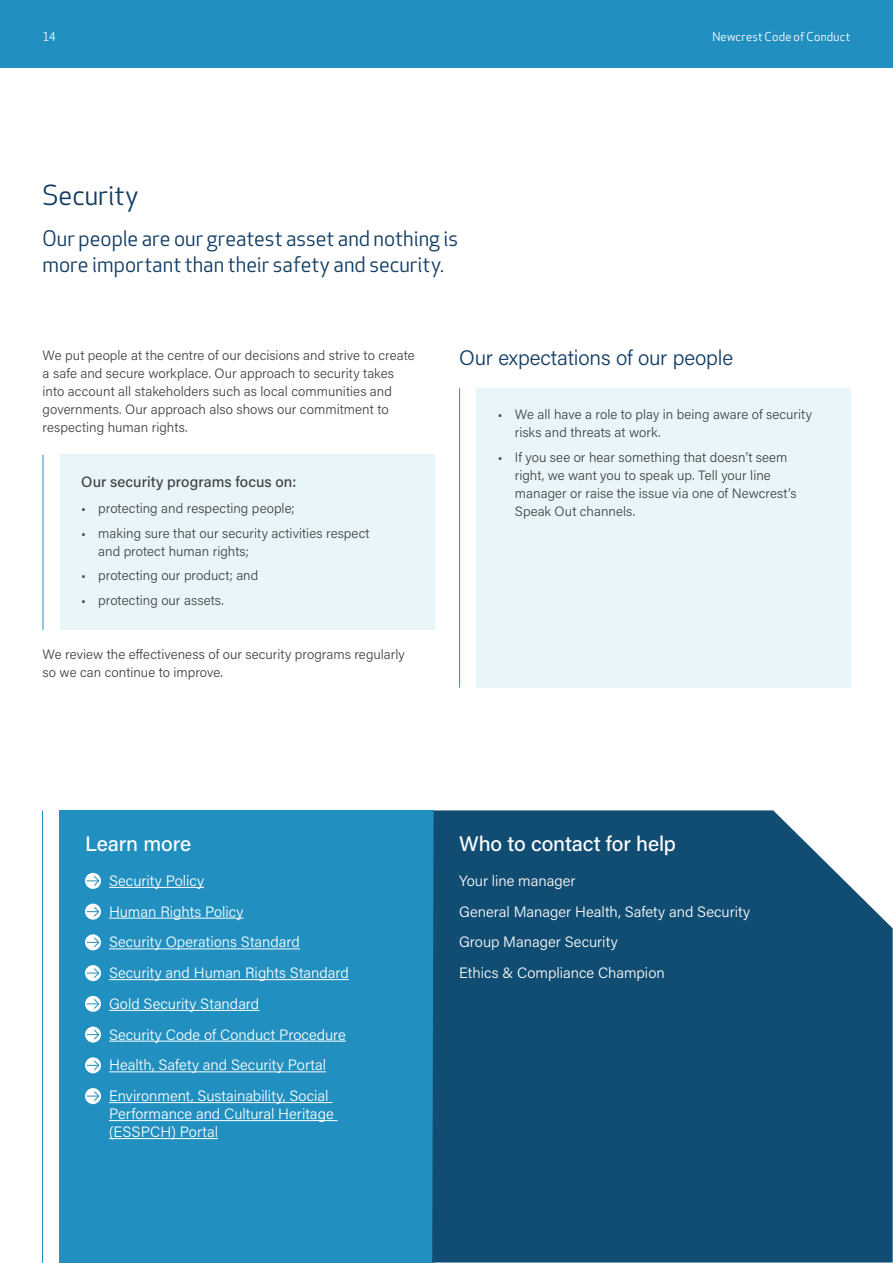
<style>
.page{position:relative;width:893px;height:1263px;background:#fff}
.page>*{position:absolute;margin:0;border:0;box-sizing:border-box;transform-origin:0 0}
.t1{font:27px "Apex New";color:#0f3a62}
.t2{font:21px/27px "Apex New";color:#0f3a62}
.t3{font:500 21px "Acumin Pro";letter-spacing:-.005em;color:#fff}
.t4{font:300 21px "Acumin Pro";letter-spacing:-.01em;color:#0f3a62}
.t5{font:300 15px/30.8px "Acumin Pro";color:#fff}
.t6{font:500 15px "Acumin Pro";color:#414042}
.t7{font:300 13.5px/18px "Acumin Pro";color:#414042}
.t8{font:12px "Apex New";letter-spacing:.02em;color:#fff}
</style>
<div class="page">
<div style="left:0;top:0;width:893px;height:68px;background:#2190c0"></div>
<div style="left:60px;top:455px;width:374px;height:175px;background:#e8f6fa"></div>
<hr style="left:43px;top:455px;width:1px;height:175px;background:#2190c0">
<div style="left:476px;top:388px;width:375px;height:300px;background:#e8f6fa"></div>
<hr style="left:459px;top:388px;width:1px;height:300px;background:#2190c0">
<div style="left:60px;top:810px;width:374px;height:453px;background:#2190c0"></div>
<div style="left:432px;top:810px;width:461px;height:453px;background:#114d73"></div>
<hr style="left:109px;top:887px;width:95px;height:1px;background:#fff">
<hr style="left:109px;top:918px;width:134px;height:1px;background:#fff">
<hr style="left:109px;top:949px;width:191px;height:1px;background:#fff">
<hr style="left:109px;top:979px;width:240px;height:1px;background:#fff">
<hr style="left:109px;top:1010px;width:150px;height:1px;background:#fff">
<hr style="left:109px;top:1041px;width:237px;height:1px;background:#fff">
<hr style="left:109px;top:1071px;width:217px;height:1px;background:#fff">
<hr style="left:109px;top:1102px;width:223px;height:1px;background:#fff">
<hr style="left:109px;top:1120px;width:229px;height:1px;background:#fff">
<hr style="left:109px;top:1138px;width:109px;height:1px;background:#fff">
<svg style="left:85px;top:873px;width:16px;height:16px"></svg>
<svg style="left:87px;top:875px;width:13px;height:12px"></svg>
<svg style="left:85px;top:904px;width:16px;height:16px"></svg>
<svg style="left:87px;top:906px;width:13px;height:11px"></svg>
<svg style="left:85px;top:934px;width:16px;height:16px"></svg>
<svg style="left:87px;top:937px;width:13px;height:11px"></svg>
<svg style="left:85px;top:965px;width:16px;height:16px"></svg>
<svg style="left:87px;top:967px;width:13px;height:12px"></svg>
<svg style="left:85px;top:996px;width:16px;height:16px"></svg>
<svg style="left:87px;top:998px;width:13px;height:12px"></svg>
<svg style="left:85px;top:1027px;width:16px;height:16px"></svg>
<svg style="left:87px;top:1029px;width:13px;height:11px"></svg>
<svg style="left:85px;top:1057px;width:16px;height:16px"></svg>
<svg style="left:87px;top:1060px;width:13px;height:11px"></svg>
<svg style="left:85px;top:1088px;width:16px;height:16px"></svg>
<svg style="left:87px;top:1090px;width:13px;height:12px"></svg>
<hr style="left:42px;top:810px;width:1px;height:453px;background:#2190c0">
<p class="t8" style="left:43px;top:32px;width:15px">14</p>
<p class="t8" style="left:712px;top:32px;width:139px">Newcrest Code of Conduct</p>
<h1 class="t1" style="left:43px;top:185px;width:97px">Security</h1>
<h2 class="t2" style="left:43px;top:227px;width:417px">Our people are our greatest asset and nothing is more important than their safety and security.</h2>
<p class="t7" style="left:43px;top:347px;width:374px">We put people at the centre of our decisions and strive to create a safe and secure workplace. Our approach to security takes into account all stakeholders such as local communities and governments. Our approach also shows our commitment to respecting human rights.</p>
<p class="t6" style="left:81px;top:475px;width:216px">Our security programs focus on:</p>
<p class="t7" style="left:81px;top:500px;width:215px">• protecting and respecting people;</p>
<p class="t7" style="left:98px;top:525px;width:273px;text-indent:-17px">• making sure that our security activities respect and protect human rights;</p>
<p class="t7" style="left:81px;top:567px;width:179px">• protecting our product; and</p>
<p class="t7" style="left:81px;top:592px;width:144px">• protecting our assets.</p>
<p class="t7" style="left:43px;top:646px;width:364px">We review the effectiveness of our security programs regularly so we can continue to improve.</p>
<h2 class="t4" style="left:459px;top:349px;width:275px">Our expectations of our people</h2>
<p class="t7" style="left:515px;top:406px;width:299px;text-indent:-17px">• We all have a role to play in being aware of security risks and threats at work.</p>
<p class="t7" style="left:515px;top:449px;width:283px;text-indent:-17px">• If you see or hear something that doesn’t seem right, we want you to speak up. Tell your line manager or raise the issue via one of Newcrest’s Speak Out channels.</p>
<h2 class="t3" style="left:85px;top:835px;width:108px">Learn more</h2>
<p class="t5" style="left:109px;top:866px;width:241px">Security Policy<br>Human Rights Policy<br>Security Operations Standard<br>Security and Human Rights Standard<br>Gold Security Standard<br>Security Code of Conduct Procedure<br>Health, Safety and Security Portal<br>Environment, Sustainability, Social</p>
<p class="t5" style="left:109px;top:1106px;width:226px;line-height:18px">Performance and Cultural Heritage (ESSPCH) Portal</p>
<h2 class="t3" style="left:459px;top:835px;width:218px">Who to contact for help</h2>
<p class="t5" style="left:459px;top:866px;width:292px">Your line manager<br>General Manager Health, Safety and Security<br>Group Manager Security<br>Ethics &amp; Compliance Champion</p>
</div>
